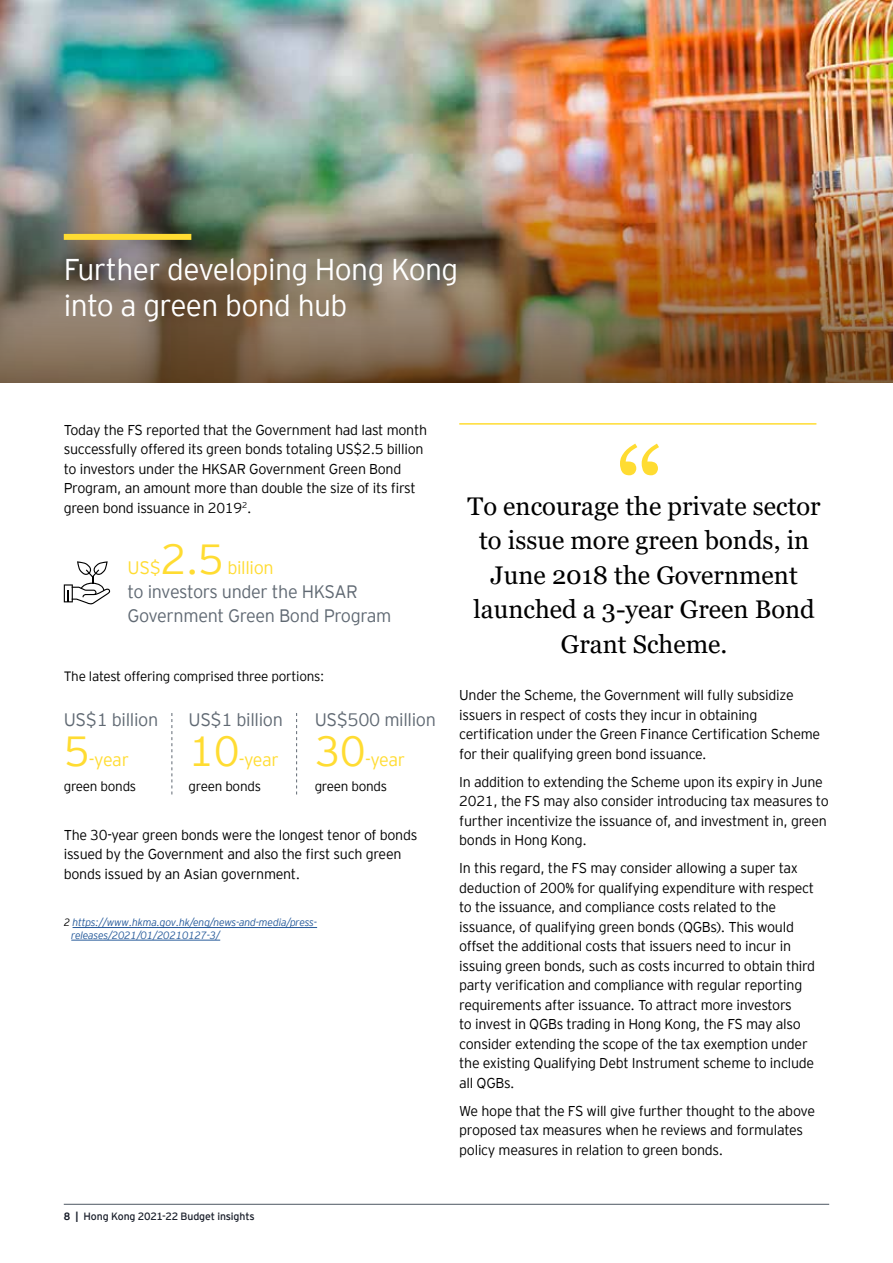
<style>
.page{position:relative;width:893px;height:1263px;background:#fff}
.page>*{position:absolute;margin:0;border:0;box-sizing:border-box;transform-origin:0 0}
.t1{font:120px "Georgia";color:#ffdc32}
.t2{font:300 42px "EY Interstate";color:#ffdc32}
.t3{font:300 30px/36px "EY Interstate";letter-spacing:-.02em;color:#fff}
.t4{font:25.5px/34.5px "Georgia";color:#000;text-align:center}
.t5{font:300 18px/24px "EY Interstate";letter-spacing:-.02em;color:#606973}
.t6{font:300 18px "EY Interstate";letter-spacing:-.02em;color:#ffdc32}
.t7{font:300 14.25px/19.5px "EY Interstate";letter-spacing:-.02em;color:#000}
.t8{font:300 13.5px "EY Interstate";letter-spacing:-.02em;color:#000}
.t9{font:italic 300 10.5px/12.6px "EY Interstate";letter-spacing:-.02em;color:#275b9b}
.t10{font:10.5px "EY Interstate";letter-spacing:-.01em;color:#181d29}
.s1{color:#000}
.s2{font-weight:700}
</style>
<div class="page">
<hr style="left:64px;top:1204px;width:765px;height:1px;background:#606973">
<img style="left:0;top:0;width:893px;height:77px">
<img style="left:0;top:77px;width:893px;height:306px">
<div style="left:64px;top:234px;width:127px;height:6px;background:#ffdc32"></div>
<hr style="left:73px;top:927px;width:244px;height:1px;background:#275b9b">
<hr style="left:71px;top:940px;width:149px;height:1px;background:#275b9b">
<svg style="left:64px;top:561px;width:46px;height:43px"></svg>
<svg style="left:171px;top:713px;width:1px;height:81px"></svg>
<svg style="left:296px;top:713px;width:1px;height:81px"></svg>
<hr style="left:459px;top:423px;width:357px;height:2px;background:#ffdc32">
<h3 class="t3" style="left:64px;top:249px;width:396px">Further developing Hong Kong into a green bond hub</h3>
<p class="t7" style="left:64px;top:419px;width:365px">Today the FS reported that the Government had last month successfully offered its green bonds totaling US$2.5 billion to investors under the HKSAR Government Green Bond Program, an amount more than double the size of its first green bond issuance in 2019<sup>2</sup>.</p>
<h2 class="t2" style="left:161px;top:529px;width:65px">2.5</h2>
<p class="t6" style="left:128px;top:554px;width:35px">US$</p>
<p class="t6" style="left:227px;top:554px;width:48px">billion</p>
<p class="t5" style="left:128px;top:578px;width:265px">to investors under the HKSAR<br>Government Green Bond Program</p>
<p class="t8" style="left:64px;top:666px;width:262px">The latest offering comprised three portions:</p>
<h1 class="t1" style="left:615px;top:419px;width:51px">“</h1>
<h3 class="t4" style="left:468px;top:489px;width:355px">To encourage the private sector to issue more green bonds, in<br>June 2018 the Government launched a 3-year Green Bond<br>Grant Scheme.</h3>
<p class="t5" style="left:64px;top:706px;width:96px">US$1 billion</p>
<p class="t5" style="left:189px;top:706px;width:96px">US$1 billion</p>
<p class="t5" style="left:315px;top:706px;width:123px">US$500 million</p>
<h2 class="t2" style="left:64px;top:722px;width:28px">5</h2>
<p class="t6" style="left:89px;top:747px;width:42px">-year</p>
<p class="t8" style="left:64px;top:777px;width:74px">green bonds</p>
<h2 class="t2" style="left:189px;top:722px;width:53px">10</h2>
<p class="t6" style="left:239px;top:747px;width:41px">-year</p>
<p class="t8" style="left:189px;top:777px;width:74px">green bonds</p>
<h2 class="t2" style="left:315px;top:722px;width:53px">30</h2>
<p class="t6" style="left:365px;top:747px;width:42px">-year</p>
<p class="t8" style="left:315px;top:777px;width:74px">green bonds</p>
<p class="t7" style="left:64px;top:824px;width:355px">The 30-year green bonds were the longest tenor of bonds issued by the Government and also the first such green bonds issued by an Asian government.</p>
<p class="t9" style="left:71px;top:915px;width:247px;text-indent:-7px"><span class="s1">2</span> https://www.hkma.gov.hk/eng/news-and-media/press&shy;releases/2021/01/20210127-3/</p>
<p class="t10" style="left:64px;top:1209px;width:192px"><span class="s2">8 |</span> Hong Kong 2021-22 Budget insights</p>
<p class="t7" style="left:459px;top:685px;width:362px">Under the Scheme, the Government will fully subsidize issuers in respect of costs they incur in obtaining certification under the Green Finance Certification Scheme for their qualifying green bond issuance.</p>
<p class="t7" style="left:459px;top:771px;width:371px">In addition to extending the Scheme upon its expiry in June 2021, the FS may also consider introducing tax measures to further incentivize the issuance of, and investment in, green bonds in Hong Kong.</p>
<p class="t7" style="left:459px;top:858px;width:358px">In this regard, the FS may consider allowing a super tax deduction of 200% for qualifying expenditure with respect to the issuance, and compliance costs related to the issuance, of qualifying green bonds (QGBs). This would offset the additional costs that issuers need to incur in issuing green bonds, such as costs incurred to obtain third party verification and compliance with regular reporting requirements after issuance. To attract more investors<br>to invest in QGBs trading in Hong Kong, the FS may also consider extending the scope of the tax exemption under the existing Qualifying Debt Instrument scheme to include all QGBs.</p>
<p class="t7" style="left:459px;top:1100px;width:357px">We hope that the FS will give further thought to the above proposed tax measures when he reviews and formulates policy measures in relation to green bonds.</p>
</div>
